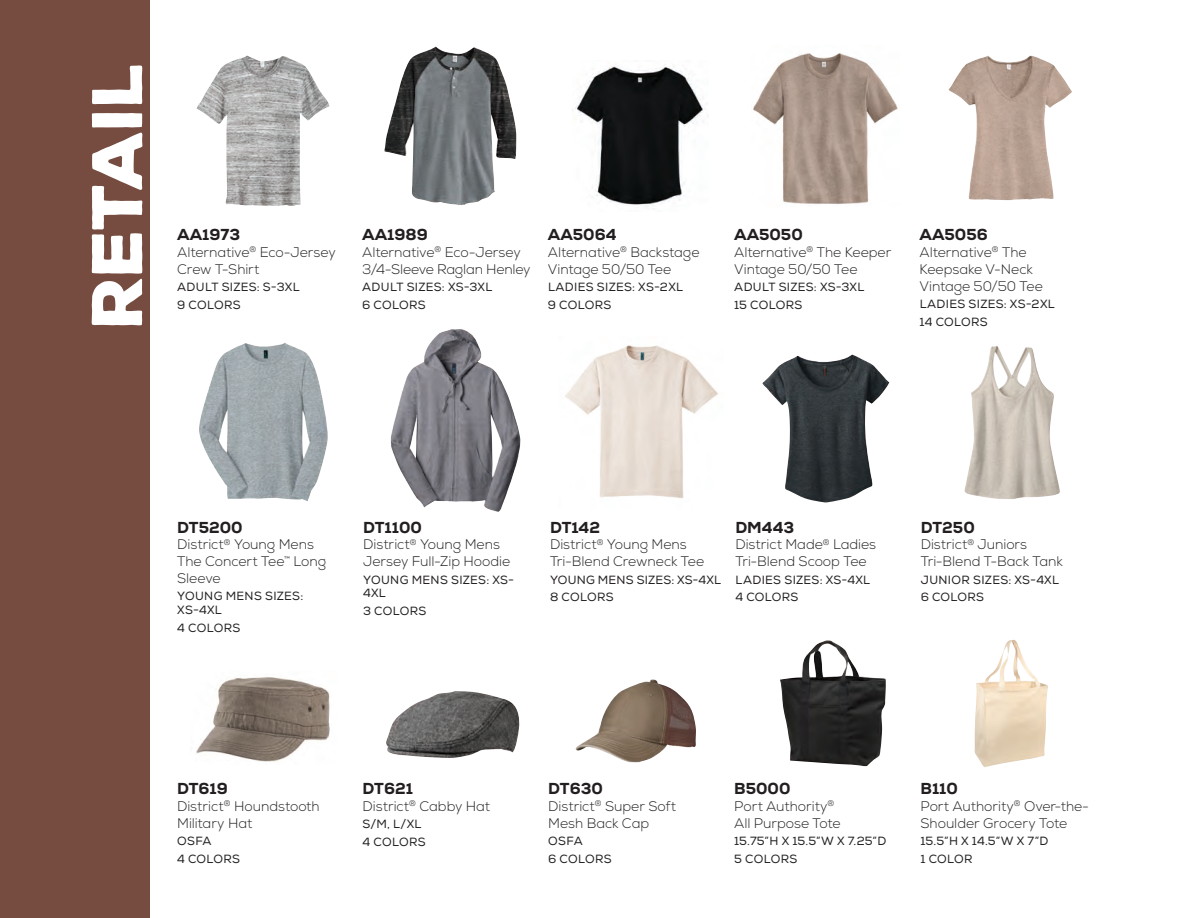
<style>
.page{position:relative;width:1188px;height:918px;background:#fff}
.page>*{position:absolute;margin:0;border:0;box-sizing:border-box;transform-origin:0 0}
.t1{font:900 69.3px "Nexa Rust Sans";letter-spacing:-.02em;color:#fff}
.t2{font:800 15.9px "Nexa";color:#231f20}
.t3{font:300 13.8px/16.8px "Nexa";letter-spacing:-.005em;color:#231f20}
.t4{font:11.85px/17.4px "Nexa";letter-spacing:.025em;color:#231f20}
</style>
<div class="page">
<div style="left:0;top:0;width:149px;height:918px;background:#754c3f"></div>
<img style="left:197px;top:56px;width:132px;height:150px">
<img style="left:384px;top:47px;width:133px;height:158px">
<img style="left:780px;top:640px;width:106px;height:126px">
<img style="left:762px;top:354px;width:127px;height:149px">
<img style="left:199px;top:343px;width:129px;height:158px">
<img style="left:386px;top:691px;width:134px;height:67px">
<img style="left:575px;top:680px;width:121px;height:82px">
<img style="left:964px;top:346px;width:96px;height:153px">
<img style="left:974px;top:640px;width:74px;height:127px">
<img style="left:948px;top:55px;width:124px;height:145px">
<img style="left:390px;top:329px;width:131px;height:183px">
<img style="left:565px;top:345px;width:153px;height:154px">
<img style="left:753px;top:53px;width:145px;height:151px">
<img style="left:575px;top:64px;width:134px;height:143px">
<img style="left:196px;top:677px;width:134px;height:85px">
<h1 class="t1" style="left:70px;top:328px;width:269px;rotate:-90deg">RETAIL</h1>
<p class="t2" style="left:177px;top:225px;width:64px">AA1973</p>
<p class="t3" style="left:177px;top:244px;width:160px">Alternative<sup>®</sup> Eco-Jersey<br>Crew T-Shirt</p>
<p class="t4" style="left:177px;top:279px;width:124px">ADULT SIZES: S-3XL<br>9 COLORS</p>
<p class="t2" style="left:362px;top:225px;width:67px">AA1989</p>
<p class="t3" style="left:362px;top:244px;width:170px">Alternative<sup>®</sup> Eco-Jersey<br>3/4-Sleeve Raglan Henley</p>
<p class="t4" style="left:362px;top:279px;width:132px">ADULT SIZES: XS-3XL<br>6 COLORS</p>
<p class="t2" style="left:548px;top:225px;width:70px">AA5064</p>
<p class="t3" style="left:548px;top:244px;width:153px">Alternative<sup>®</sup> Backstage<br>Vintage 50/50 Tee</p>
<p class="t4" style="left:548px;top:279px;width:137px">LADIES SIZES: XS-2XL<br>9 COLORS</p>
<p class="t2" style="left:734px;top:225px;width:70px">AA5050</p>
<p class="t3" style="left:734px;top:244px;width:159px">Alternative<sup>®</sup> The Keeper<br>Vintage 50/50 Tee</p>
<p class="t4" style="left:734px;top:279px;width:132px">ADULT SIZES: XS-3XL<br>15 COLORS</p>
<p class="t2" style="left:920px;top:225px;width:70px">AA5056</p>
<p class="t3" style="left:920px;top:244px;width:125px">Alternative<sup>®</sup> The<br>Keepsake V-Neck<br>Vintage 50/50 Tee</p>
<p class="t4" style="left:920px;top:296px;width:137px">LADIES SIZES: XS-2XL<br>14 COLORS</p>
<p class="t2" style="left:177px;top:517px;width:67px">DT5200</p>
<p class="t3" style="left:177px;top:537px;width:151px">District<sup>®</sup> Young Mens<br>The Concert Tee<sup>™</sup> Long<br>Sleeve</p>
<p class="t4" style="left:177px;top:590px;width:128px;line-height:13.8px">YOUNG MENS SIZES:<br>XS-4XL</p>
<p class="t4" style="left:177px;top:619px;width:65px">4 COLORS</p>
<p class="t2" style="left:363px;top:517px;width:60px">DT1100</p>
<p class="t3" style="left:363px;top:537px;width:149px">District<sup>®</sup> Young Mens<br>Jersey Full-Zip Hoodie</p>
<p class="t4" style="left:363px;top:573px;width:152px;line-height:13.8px">YOUNG MENS SIZES: XS-<br>4XL</p>
<p class="t4" style="left:363px;top:602px;width:65px">3 COLORS</p>
<p class="t2" style="left:550px;top:517px;width:52px">DT142</p>
<p class="t3" style="left:550px;top:537px;width:156px">District<sup>®</sup> Young Mens<br>Tri-Blend Crewneck Tee</p>
<p class="t4" style="left:550px;top:571px;width:173px">YOUNG MENS SIZES: XS-4XL<br>8 COLORS</p>
<p class="t2" style="left:735px;top:517px;width:60px">DM443</p>
<p class="t3" style="left:735px;top:537px;width:142px">District Made<sup>®</sup> Ladies<br>Tri-Blend Scoop Tee</p>
<p class="t4" style="left:735px;top:571px;width:136px">LADIES SIZES: XS-4XL<br>4 COLORS</p>
<p class="t2" style="left:921px;top:517px;width:56px">DT250</p>
<p class="t3" style="left:921px;top:537px;width:144px">District<sup>®</sup> Juniors<br>Tri-Blend T-Back Tank</p>
<p class="t4" style="left:921px;top:571px;width:140px">JUNIOR SIZES: XS-4XL<br>6 COLORS</p>
<p class="t2" style="left:177px;top:778px;width:52px">DT619</p>
<p class="t3" style="left:177px;top:798px;width:144px">District<sup>®</sup> Houndstooth<br>Military Hat</p>
<p class="t4" style="left:177px;top:833px;width:65px">OSFA<br>4 COLORS</p>
<p class="t2" style="left:363px;top:778px;width:52px">DT621</p>
<p class="t3" style="left:363px;top:798px;width:129px">District<sup>®</sup> Cabby Hat</p>
<p class="t4" style="left:363px;top:816px;width:65px">S/M, L/XL<br>4 COLORS</p>
<p class="t2" style="left:548px;top:778px;width:56px">DT630</p>
<p class="t3" style="left:548px;top:798px;width:129px">District<sup>®</sup> Super Soft<br>Mesh Back Cap</p>
<p class="t4" style="left:548px;top:833px;width:65px">OSFA<br>6 COLORS</p>
<p class="t2" style="left:734px;top:778px;width:58px">B5000</p>
<p class="t3" style="left:734px;top:798px;width:108px">Port Authority<sup>®<br></sup>All Purpose Tote</p>
<p class="t4" style="left:734px;top:833px;width:154px">15.75”H X 15.5”W X 7.25”D<br>5 COLORS</p>
<p class="t2" style="left:921px;top:778px;width:39px">B110</p>
<p class="t3" style="left:921px;top:798px;width:170px">Port Authority<sup>®</sup> Over-the-<br>Shoulder Grocery Tote</p>
<p class="t4" style="left:921px;top:833px;width:130px">15.5”H X 14.5”W X 7”D<br>1 COLOR</p>
</div>
